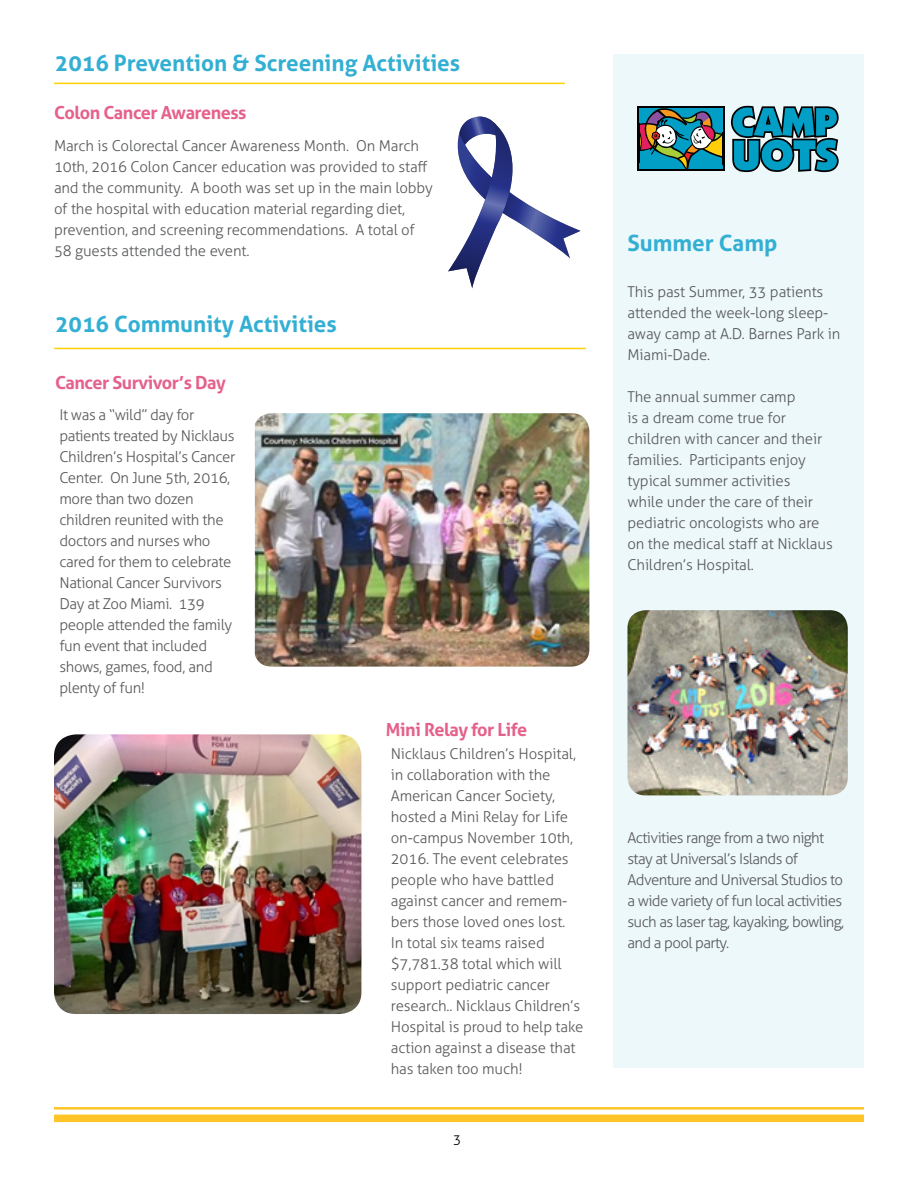
<style>
.page{position:relative;width:918px;height:1188px;background:#fff}
.page>*{position:absolute;margin:0;border:0;box-sizing:border-box;transform-origin:0 0}
.t1{font:700 22.5px "Aller";color:#33afd3}
.t2{font:700 18px "Aller";letter-spacing:-.025em;color:#e5618b}
.t3{font:300 15px/21px "Aller";letter-spacing:-.01em;color:#58595b}
.t4{font:300 15px/21px "Aller";letter-spacing:-.04em;color:#58595b}
.t5{font:300 13.5px "Aller";color:#000}
</style>
<div class="page">
<hr style="left:54px;top:1107px;width:810px;height:3px;background:#ffc425">
<div style="left:54px;top:1115px;width:810px;height:7px;background:#ffc425"></div>
<div style="left:614px;top:54px;width:250px;height:1013px;background:#edf8fa"></div>
<svg style="left:448px;top:116px;width:133px;height:173px"></svg>
<hr style="left:54px;top:348px;width:532px;height:1px;background:#ffd200">
<img style="left:54px;top:734px;width:307px;height:280px">
<img style="left:255px;top:413px;width:334px;height:254px">
<img style="left:627px;top:610px;width:221px;height:185px">
<div style="left:637px;top:106px;width:88px;height:65px;background:#010101"></div>
<svg style="left:639px;top:108px;width:84px;height:61px;background:#4d8484"></svg>
<svg style="left:731px;top:106px;width:108px;height:66px;background:#308aa0"></svg>
<hr style="left:54px;top:83px;width:511px;height:1px;background:#ffd200">
<h1 class="t1" style="left:55px;top:49px;width:407px">2016 Prevention &amp; Screening Activities</h1>
<p class="t2" style="left:54px;top:101px;width:194px">Colon Cancer Awareness</p>
<p class="t3" style="left:54px;top:136px;width:380px">March is Colorectal Cancer Awareness Month. On March 10th, 2016 Colon Cancer education was provided to staff and the community. A booth was set up in the main lobby of the hospital with education material regarding diet, prevention, and screening recommendations. A total of 58 guests attended the event.</p>
<h1 class="t1" style="left:55px;top:310px;width:283px">2016 Community Activities</h1>
<p class="t2" style="left:55px;top:372px;width:172px">Cancer Survivor’s Day</p>
<p class="t3" style="left:59px;top:404px;width:177px">It was a “wild” day for patients treated by Nicklaus<br>Children’s Hospital’s Cancer<br>Center. On June 5th, 2016, more than two dozen children reunited with the doctors and nurses who cared for them to celebrate<br>National Cancer Survivors<br>Day at Zoo Miami. 139 people attended the family fun event that included shows, games, food, and plenty of fun!</p>
<p class="t2" style="left:386px;top:719px;width:143px">Mini Relay for Life</p>
<p class="t3" style="left:391px;top:743px;width:194px">Nicklaus Children’s Hospital, in collaboration with the<br>American Cancer Society, hosted a Mini Relay for Life on-campus November 10th,<br>2016. The event celebrates people who have battled against cancer and remem&shy;bers those loved ones lost.<br>In total six teams raised $7,781.38 total which will support pediatric cancer research.. Nicklaus Children’s<br>Hospital is proud to help take action against a disease that has taken too much!</p>
<p class="t5" style="left:453px;top:1131px;width:10px">3</p>
<h1 class="t1" style="left:627px;top:229px;width:151px">Summer Camp</h1>
<p class="t3" style="left:627px;top:281px;width:214px">This past Summer, 33 patients attended the week-long sleep&shy;away camp at A.D. Barnes Park in<br>Miami-Dade.</p>
<p class="t3" style="left:627px;top:386px;width:207px">The annual summer camp<br>is a dream come true for children with cancer and their families. Participants enjoy typical summer activities<br>while under the care of their pediatric oncologists who are on the medical staff at Nicklaus<br>Children’s Hospital.</p>
<p class="t4" style="left:627px;top:827px;width:218px">Activities range from a two night stay at Universal’s Islands of<br>Adventure and Universal Studios to a wide variety of fun local activities such as laser tag, kayaking, bowling, and a pool party.</p>
</div>
